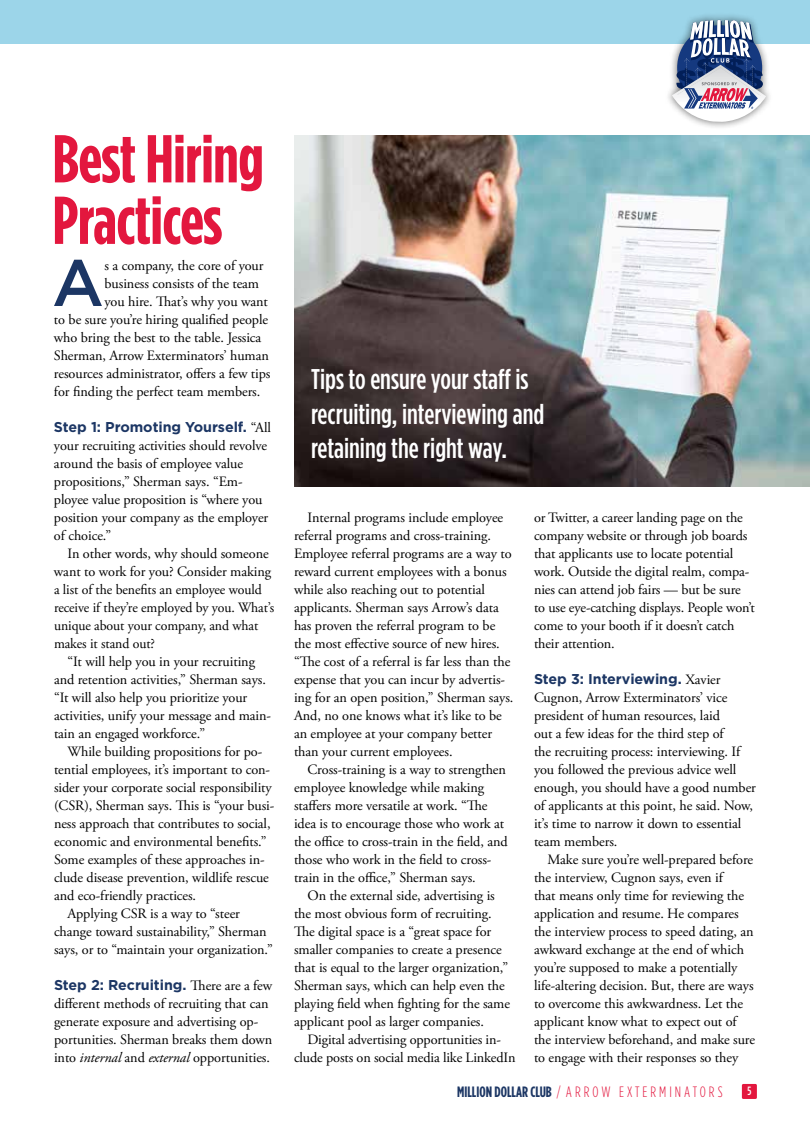
<style>
.page{position:relative;width:810px;height:1134px;background:#fff}
.page>*{position:absolute;margin:0;border:0;box-sizing:border-box;transform-origin:0 0}
.t1{font:700 67.5px/61.5px "Gotham Condensed";letter-spacing:-.01em;color:#e3173e}
.t2{font:500 65.7px "Gotham";color:#1c3664}
.t3{font:500 28.5px/34.5px "Gotham Condensed";color:#fff}
.t4{font:300 15px "Gotham Condensed";letter-spacing:.2em;color:#e3173e}
.t5{font:14.25px/18px "Adobe Garamond Pro";letter-spacing:-.005em;color:#000}
.t6{font:700 14.25px "Gotham";letter-spacing:-.005em;color:#1c3664}
.t7{font:500 12px "Gotham Condensed";color:#fff}
.s1{font-family:"Adobe Garamond Pro";font-weight:400;color:#000}
.s2{font-style:italic}
.s3{font-weight:700;color:#1c3664}
</style>
<div class="page">
<div style="left:0;top:0;width:810px;height:44px;background:#9cd5e9"></div>
<div style="left:742px;top:1084px;width:15px;height:15px;background:#e3173e;border-radius:2px"></div>
<div style="left:665px;top:12px;width:108px;height:118px;background:#000;opacity:.55"></div>
<svg style="left:672px;top:20px;width:94px;height:102px"></svg>
<img style="left:294px;top:135px;width:516px;height:351px">
<h1 class="t1" style="left:52px;top:126px;width:213px">Best Hiring<br>Practices</h1>
<h2 class="t2" style="left:52px;top:245px;width:53px">A</h2>
<p class="t5" style="left:105px;top:257px;width:161px">s a company, the core of your</p>
<p class="t5" style="left:105px;top:275px;width:156px">business consists of the team</p>
<p class="t5" style="left:105px;top:293px;width:165px">you hire. That’s why you want</p>
<p class="t5" style="left:54px;top:311px;width:216px">to be sure you’re hiring qualified people</p>
<p class="t5" style="left:54px;top:329px;width:209px">who bring the best to the table. Jessica</p>
<p class="t5" style="left:54px;top:347px;width:216px">Sherman, Arrow Exterminators’ human</p>
<p class="t5" style="left:54px;top:365px;width:218px">resources administrator, offers a few tips</p>
<p class="t5" style="left:54px;top:383px;width:208px">for finding the perfect team members.</p>
<p class="t6" style="left:54px;top:419px;width:219px">Step 1: Promoting Yourself. <span class="s1">“All</span></p>
<p class="t5" style="left:54px;top:437px;width:216px">your recruiting activities should revolve around the basis of employee value propositions,” Sherman says. “Em&shy;ployee value proposition is “where you position your company as the employer of choice.”</p>
<p class="t5" style="left:54px;top:545px;width:222px;text-indent:13px">In other words, why should someone want to work for you? Consider making a list of the benefits an employee would receive if they’re employed by you. What’s unique about your company, and what makes it stand out?</p>
<p class="t5" style="left:54px;top:653px;width:219px;text-indent:13px">“It will help you in your recruiting and retention activities,” Sherman says. “It will also help you prioritize your activities, unify your message and main&shy;tain an engaged workforce.”</p>
<p class="t5" style="left:68px;top:743px;width:196px">While building propositions for po-</p>
<p class="t5" style="left:54px;top:761px;width:218px">tential employees, it’s important to con-</p>
<p class="t5" style="left:54px;top:779px;width:219px">sider your corporate social responsibility</p>
<p class="t5" style="left:54px;top:797px;width:222px">(CSR), Sherman says. This is “your busi-</p>
<p class="t5" style="left:54px;top:815px;width:218px">ness approach that contributes to social,</p>
<p class="t5" style="left:54px;top:833px;width:214px">economic and environmental benefits.”</p>
<p class="t5" style="left:54px;top:851px;width:212px">Some examples of these approaches in-</p>
<p class="t5" style="left:54px;top:869px;width:216px">clude disease prevention, wildlife rescue</p>
<p class="t5" style="left:54px;top:887px;width:144px">and eco-friendly practices.</p>
<p class="t5" style="left:68px;top:905px;width:174px">Applying CSR is a way to “steer</p>
<p class="t5" style="left:54px;top:923px;width:214px">change toward sustainability,” Sherman</p>
<p class="t5" style="left:54px;top:941px;width:221px">says, or to “maintain your organization.”</p>
<p class="t6" style="left:54px;top:977px;width:220px">Step 2: Recruiting. <span class="s1">There are a few</span></p>
<p class="t5" style="left:54px;top:995px;width:220px">different methods of recruiting that can generate exposure and advertising op&shy;portunities. Sherman breaks them down into <span class="s2">internal</span> and <span class="s2">external</span> opportunities.</p>
<h3 class="t3" style="left:311px;top:361px;width:235px">Tips to ensure your staff is recruiting, interviewing and retaining the right way.</h3>
<p class="t5" style="left:294px;top:509px;width:221px;text-indent:13px">Internal programs include employee referral programs and cross-training.<br>Employee referral programs are a way to reward current employees with a bonus while also reaching out to potential applicants. Sherman says Arrow’s data has proven the referral program to be the most effective source of new hires. “The cost of a referral is far less than the expense that you can incur by advertis&shy;ing for an open position,” Sherman says.<br>And, no one knows what it’s like to be an employee at your company better than your current employees.</p>
<p class="t5" style="left:294px;top:761px;width:215px;text-indent:13px">Cross-training is a way to strengthen employee knowledge while making staffers more versatile at work. “The idea is to encourage those who work at the office to cross-train in the field, and those who work in the field to cross&shy;train in the office,” Sherman says.</p>
<p class="t5" style="left:294px;top:887px;width:218px;text-indent:13px">On the external side, advertising is the most obvious form of recruiting.<br>The digital space is a “great space for smaller companies to create a presence that is equal to the larger organization,” Sherman says, which can help even the playing field when fighting for the same applicant pool as larger companies.</p>
<p class="t5" style="left:294px;top:1031px;width:223px;text-align:center">Digital advertising opportunities in&shy;clude posts on social media like LinkedIn</p>
<p class="t5" style="left:534px;top:509px;width:223px">or Twitter, a career landing page on the company website or through job boards that applicants use to locate potential work. Outside the digital realm, compa&shy;nies can attend job fairs — but be sure to use eye-catching displays. People won’t come to your booth if it doesn’t catch their attention.</p>
<p class="t6" style="left:534px;top:671px;width:188px">Step 3: Interviewing. <span class="s1">Xavier</span></p>
<p class="t5" style="left:534px;top:689px;width:223px">Cugnon, Arrow Exterminators’ vice president of human resources, laid<br>out a few ideas for the third step of<br>the recruiting process: interviewing. If you followed the previous advice well enough, you should have a good number of applicants at this point, he said. Now, it’s time to narrow it down to essential team members.</p>
<p class="t5" style="left:534px;top:851px;width:223px;text-indent:13px">Make sure you’re well-prepared before the interview, Cugnon says, even if<br>that means only time for reviewing the application and resume. He compares the interview process to speed dating, an awkward exchange at the end of which you’re supposed to make a potentially life-altering decision. But, there are ways to overcome this awkwardness. Let the applicant know what to expect out of the interview beforehand, and make sure to engage with their responses so they</p>
<p class="t4" style="left:457px;top:1083px;width:267px"><span class="s3">MILLION DOLLAR CLUB</span> / ARROW EXTERMINATORS</p>
<p class="t7" style="left:747px;top:1085px;width:5px">5</p>
</div>
